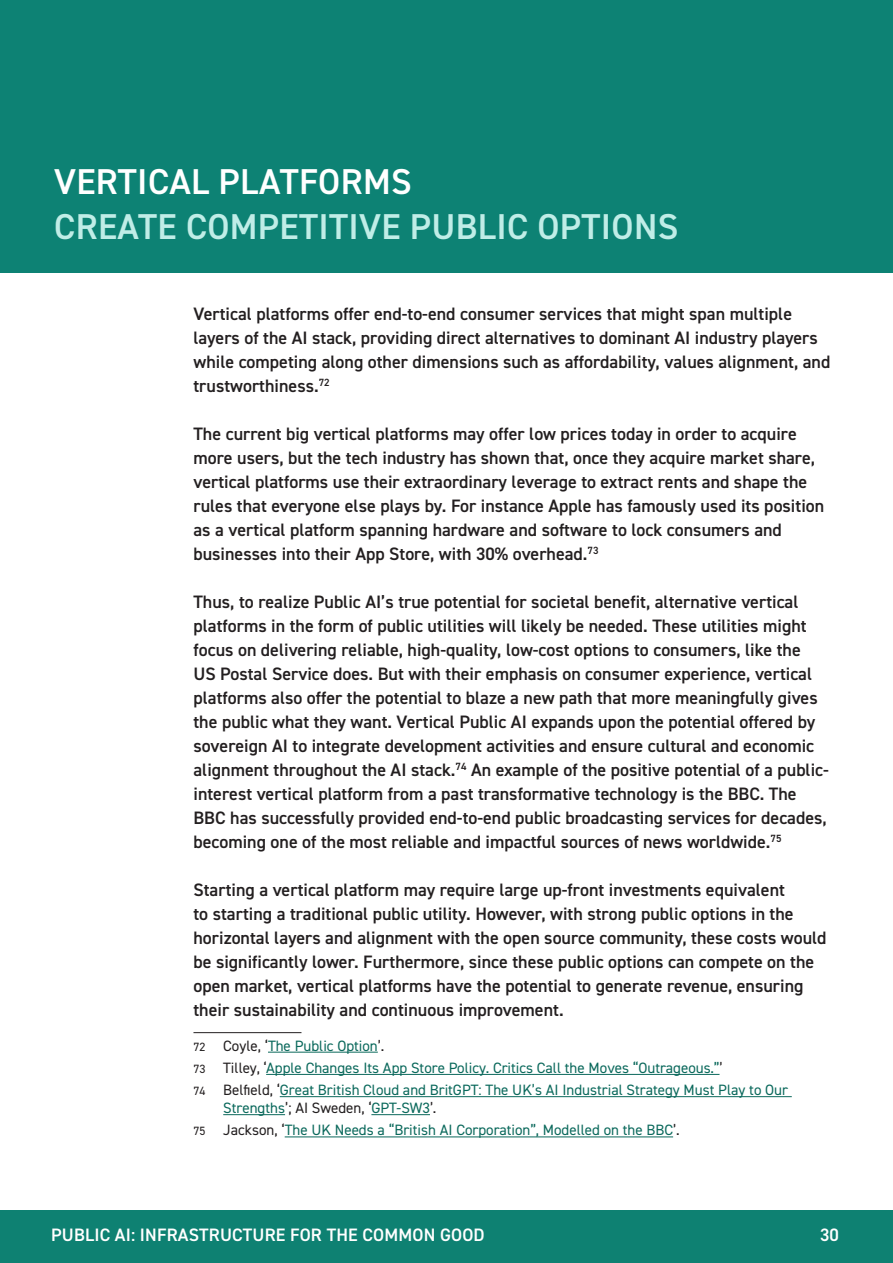
<style>
.page{position:relative;width:893px;height:1263px;background:#fff}
.page>*{position:absolute;margin:0;border:0;box-sizing:border-box;transform-origin:0 0}
.t1{font:600 36px "DIN2014";letter-spacing:.01em;color:#c0ede7}
.t2{font:600 36px "DIN2014";letter-spacing:.01em;color:#fff}
.t3{font:600 18px/24px "DIN2014";color:#231f20}
.t4{font:600 18px "DIN2014";letter-spacing:.01em;color:#fff}
.t5{font:15px/22.2px "DIN2014";color:#0b695c}
.s1{font-size:12px;color:#231f20}
.s2{color:#231f20}
</style>
<div class="page">
<div style="left:0;top:0;width:893px;height:272px;background:#0d8274"></div>
<div style="left:0;top:1210px;width:893px;height:53px;background:#0e8172"></div>
<hr style="left:193px;top:1032px;width:108px;height:1px;background:#231f20">
<hr style="left:268px;top:1052px;width:110px;height:1px;background:#0b695c">
<hr style="left:266px;top:1074px;width:453px;height:1px;background:#0b695c">
<hr style="left:280px;top:1096px;width:512px;height:1px;background:#0b695c">
<hr style="left:223px;top:1114px;width:62px;height:1px;background:#0b695c">
<hr style="left:371px;top:1114px;width:59px;height:1px;background:#0b695c">
<hr style="left:285px;top:1136px;width:388px;height:1px;background:#0b695c">
<h1 class="t2" style="left:54px;top:158px;width:359px">VERTICAL PLATFORMS</h1>
<h1 class="t1" style="left:54px;top:203px;width:626px">CREATE COMPETITIVE PUBLIC OPTIONS</h1>
<p class="t3" style="left:193px;top:302px;width:638px">Vertical platforms offer end-to-end consumer services that might span multiple layers of the AI stack, providing direct alternatives to dominant AI industry players while competing along other dimensions such as affordability, values alignment, and trustworthiness.<sup>72</sup></p>
<p class="t3" style="left:193px;top:422px;width:632px">The current big vertical platforms may offer low prices today in order to acquire more users, but the tech industry has shown that, once they acquire market share, vertical platforms use their extraordinary leverage to extract rents and shape the rules that everyone else plays by. For instance Apple has famously used its position as a vertical platform spanning hardware and software to lock consumers and businesses into their App Store, with 30% overhead.<sup>73</sup></p>
<p class="t3" style="left:193px;top:590px;width:637px">Thus, to realize Public AI’s true potential for societal benefit, alternative vertical platforms in the form of public utilities will likely be needed. These utilities might focus on delivering reliable, high-quality, low-cost options to consumers, like the<br>US Postal Service does. But with their emphasis on consumer experience, vertical platforms also offer the potential to blaze a new path that more meaningfully gives the public what they want. Vertical Public AI expands upon the potential offered by sovereign AI to integrate development activities and ensure cultural and economic alignment throughout the AI stack.<sup>74</sup> An example of the positive potential of a public&shy;interest vertical platform from a past transformative technology is the BBC. The BBC has successfully provided end-to-end public broadcasting services for decades, becoming one of the most reliable and impactful sources of news worldwide.<sup>75</sup></p>
<p class="t3" style="left:193px;top:878px;width:635px">Starting a vertical platform may require large up-front investments equivalent<br>to starting a traditional public utility. However, with strong public options in the horizontal layers and alignment with the open source community, these costs would be significantly lower. Furthermore, since these public options can compete on the open market, vertical platforms have the potential to generate revenue, ensuring their sustainability and continuous improvement.</p>
<p class="t5" style="left:193px;top:1034px;width:596px"><span class="s1">72</span> <span class="s2">Coyle, ‘</span>The Public Option<span class="s2">’.<br></span><span class="s1">73</span> <span class="s2">Tilley, ‘</span>Apple Changes Its App Store Policy. Critics Call the Moves “Outrageous.”<span class="s2">’<br></span><span class="s1">74</span> <span class="s2">Belfield, ‘</span>Great British Cloud and BritGPT: The UK’s AI Industrial Strategy Must Play to Our</p>
<p class="t5" style="left:193px;top:1096px;width:488px;text-indent:30px">Strengths<span class="s2">’; AI Sweden, ‘</span>GPT-SW3<span class="s2">’.<br></span><span class="s1">75</span> <span class="s2">Jackson, ‘</span>The UK Needs a “British AI Corporation”, Modelled on the BBC<span class="s2">’.</span></p>
<p class="t4" style="left:51px;top:1222px;width:435px">PUBLIC AI: INFRASTRUCTURE FOR THE COMMON GOOD</p>
<p class="t4" style="left:820px;top:1222px;width:20px">30</p>
</div>
